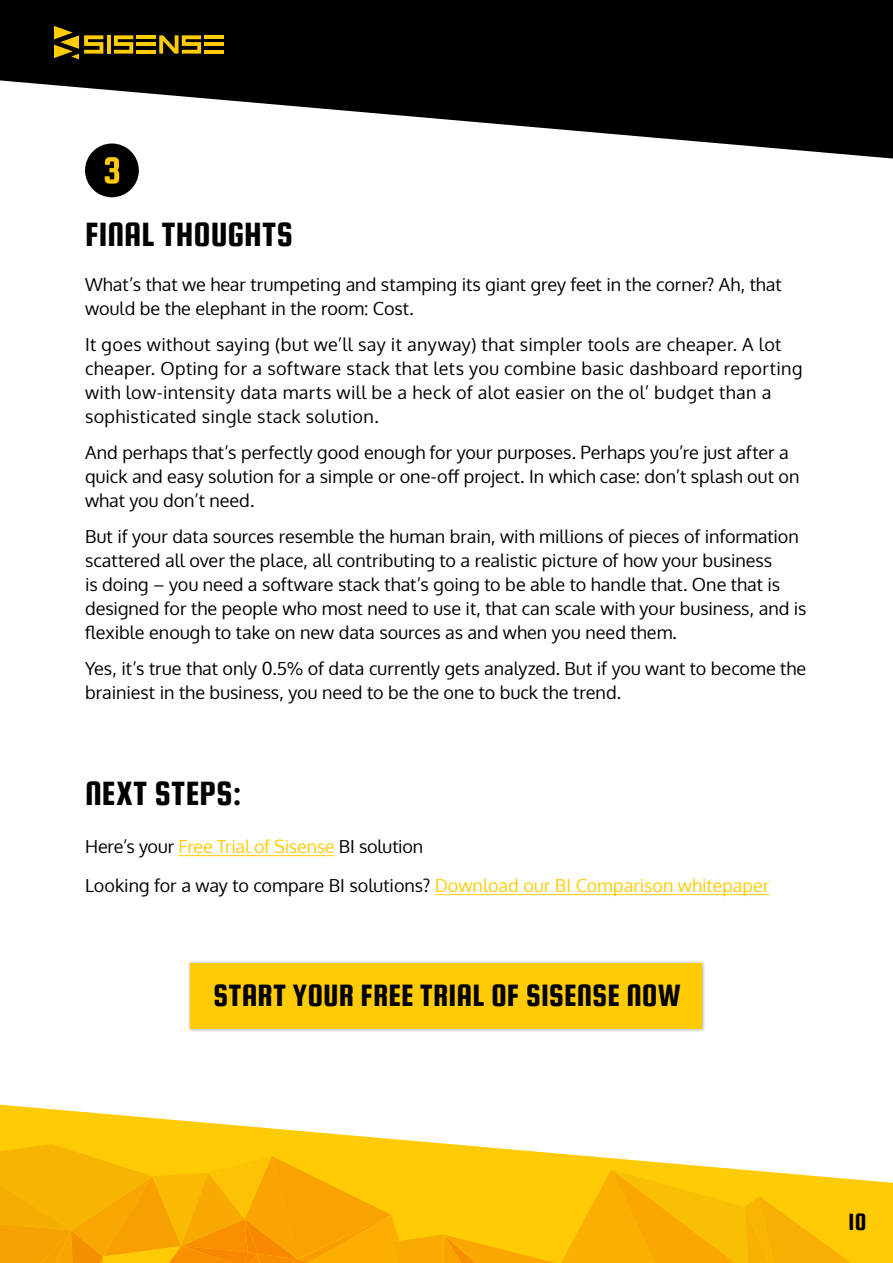
<style>
.page{position:relative;width:893px;height:1263px;background:#fff}
.page>*{position:absolute;margin:0;border:0;box-sizing:border-box;transform-origin:0 0}
.t1{font:36px "Squada One";letter-spacing:.01em;color:#000}
.t2{font:33px "Squada One";color:#000}
.t3{font:25.2px "Squada One";color:#000}
.t4{font:18px/24px "Oxygen";color:#000}
.t5{font:18px/24px "Oxygen";letter-spacing:.02em;color:#000}
.s1{color:#fdcc09}
</style>
<div class="page">
<svg style="left:0;top:0;width:893px;height:159px;fill:#000"></svg>
<svg style="left:0;top:1105px;width:893px;height:158px"></svg>
<img style="left:208px;top:1156px;width:37px;height:63px">
<img style="left:245px;top:1156px;width:27px;height:98px">
<img style="left:208px;top:1219px;width:37px;height:27px">
<img style="left:245px;top:1219px;width:13px;height:33px">
<img style="left:447px;top:1234px;width:113px;height:29px">
<img style="left:244px;top:1246px;width:4px;height:6px">
<img style="left:244px;top:1252px;width:14px;height:2px">
<img style="left:103px;top:1246px;width:141px;height:17px">
<img style="left:560px;top:1169px;width:51px;height:94px">
<img style="left:611px;top:1169px;width:138px;height:94px">
<img style="left:152px;top:1172px;width:56px;height:74px">
<img style="left:152px;top:1176px;width:29px;height:80px">
<img style="left:778px;top:1196px;width:72px;height:67px">
<img style="left:76px;top:1256px;width:27px;height:7px">
<img style="left:71px;top:1256px;width:5px;height:7px">
<img style="left:71px;top:1144px;width:81px;height:32px">
<img style="left:71px;top:1176px;width:81px;height:80px">
<img style="left:0;top:1144px;width:71px;height:13px">
<img style="left:244px;top:1254px;width:14px;height:9px">
<img style="left:258px;top:1254px;width:14px;height:9px">
<img style="left:263px;top:1259px;width:35px;height:3px">
<img style="left:263px;top:1262px;width:35px;height:1px">
<div style="left:0;top:1230px;width:71px;height:33px;background:#f4a302"></div>
<div style="left:0;top:1157px;width:71px;height:73px;background:#f7b403"></div>
<img style="left:272px;top:1156px;width:120px;height:103px">
<img style="left:298px;top:1215px;width:10px;height:48px">
<img style="left:308px;top:1215px;width:139px;height:48px">
<img style="left:392px;top:1234px;width:55px;height:29px">
<img style="left:745px;top:1196px;width:33px;height:67px">
<hr style="left:107px;top:35px;width:4px;height:19px;background:#ffcc05">
<hr style="left:137px;top:35px;width:19px;height:4px;background:#ffcc05">
<hr style="left:137px;top:42px;width:19px;height:4px;background:#ffcc05">
<hr style="left:137px;top:50px;width:19px;height:4px;background:#ffcc05">
<hr style="left:205px;top:35px;width:19px;height:4px;background:#ffcc05">
<hr style="left:205px;top:42px;width:19px;height:4px;background:#ffcc05">
<hr style="left:205px;top:50px;width:19px;height:4px;background:#ffcc05">
<svg style="left:114px;top:35px;width:19px;height:19px"></svg>
<svg style="left:159px;top:35px;width:42px;height:19px"></svg>
<svg style="left:54px;top:26px;width:49px;height:33px;background:#655101"></svg>
<hr style="left:179px;top:855px;width:155px;height:1px;background:#fdcc09">
<hr style="left:435px;top:894px;width:334px;height:1px;background:#fdcc09">
<div style="left:187px;top:959px;width:519px;height:73px;background:#000;opacity:.34"></div>
<div style="left:191px;top:963px;width:511px;height:66px;background:#ffcb05"></div>
<div style="left:85px;top:143px;width:54px;height:54px;background:#000;border-radius:50%"></div>
<svg style="left:105px;top:157px;width:14px;height:27px"></svg>
<h1 class="t1" style="left:85px;top:215px;width:209px">FINAL THOUGHTS</h1>
<p class="t4" style="left:85px;top:272px;width:698px">What’s that we hear trumpeting and stamping its giant grey feet in the corner? Ah, that would be the elephant in the room: Cost.</p>
<p class="t5" style="left:85px;top:332px;width:719px">It goes without saying (but we’ll say it anyway) that simpler tools are cheaper. A lot cheaper. Opting for a software stack that lets you combine basic dashboard reporting with low-intensity data marts will be a heck of alot easier on the ol’ budget than a sophisticated single stack solution.</p>
<p class="t4" style="left:85px;top:440px;width:716px">And perhaps that’s perfectly good enough for your purposes. Perhaps you’re just after a quick and easy solution for a simple or one-off project. In which case: don’t splash out on what you don’t need.</p>
<p class="t4" style="left:85px;top:524px;width:723px">But if your data sources resemble the human brain, with millions of pieces of information scattered all over the place, all contributing to a realistic picture of how your business<br>is doing – you need a software stack that’s going to be able to handle that. One that is designed for the people who most need to use it, that can scale with your business, and is flexible enough to take on new data sources as and when you need them.</p>
<p class="t4" style="left:85px;top:656px;width:723px">Yes, it’s true that only 0.5% of data currently gets analyzed. But if you want to become the brainiest in the business, you need to be the one to buck the trend.</p>
<h1 class="t1" style="left:85px;top:774px;width:158px">NEXT STEPS:</h1>
<p class="t4" style="left:85px;top:827px;width:686px;line-height:39px">Here’s your <span class="s1">Free Trial of Sisense</span> BI solution<br>Looking for a way to compare BI solutions? <span class="s1">Download our BI Comparison whitepaper</span></p>
<h2 class="t2" style="left:213px;top:977px;width:470px">START YOUR FREE TRIAL OF SISENSE NOW</h2>
<h3 class="t3" style="left:848px;top:1208px;width:19px">10</h3>
</div>
